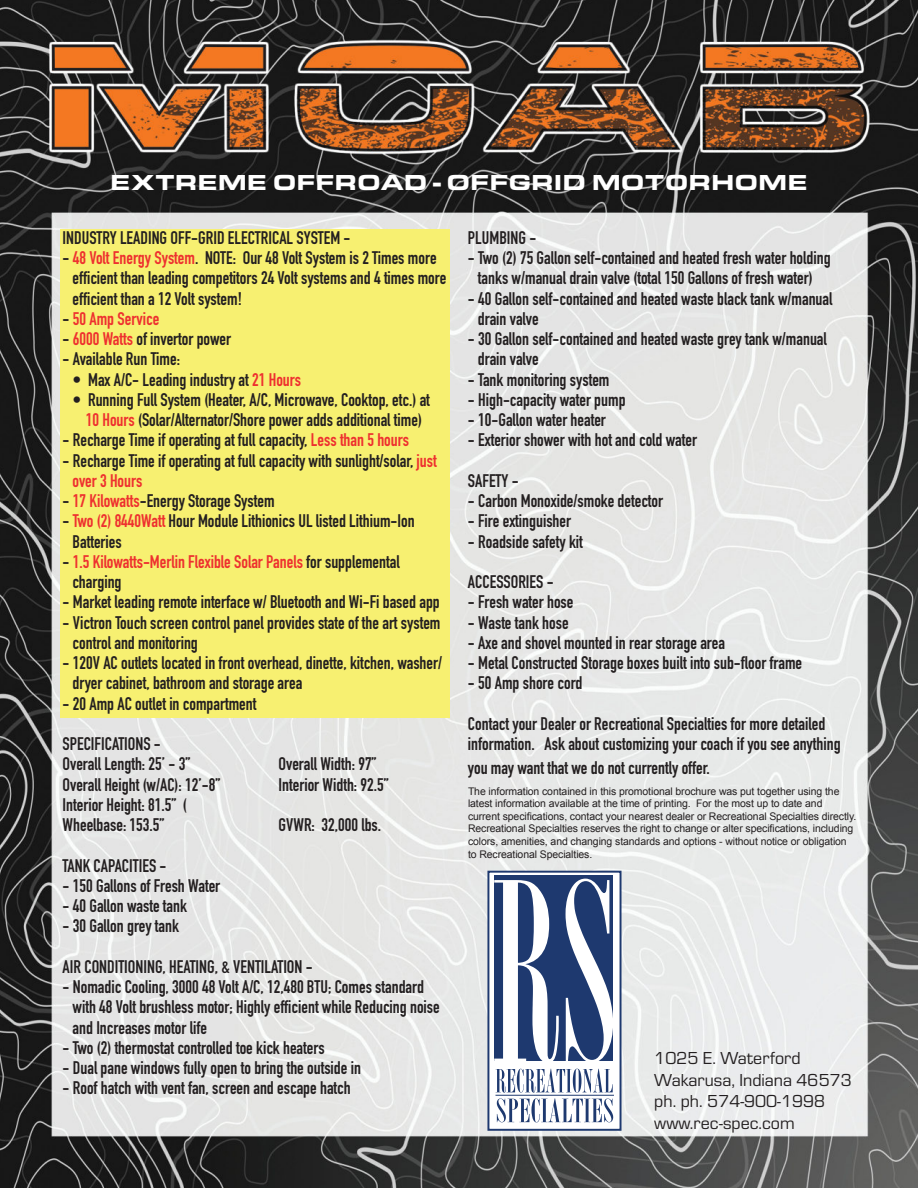
<style>
.page{position:relative;width:918px;height:1188px;background:#fff}
.page>*{position:absolute;margin:0;border:0;box-sizing:border-box;transform-origin:0 0}
.t1{font:900 22.5px "Eurostile Ext";color:#fff}
.t2{font:700 18px/20.2px "DIN Condensed";color:#231f20}
.t3{font:700 18px/20.2px "DIN Condensed";color:#ee302f}
.t4{font:18px/21.6px "Eurostile";color:#231f20}
.t5{font:10.5px/12.6px "Arial";letter-spacing:-.01em;color:#231f20}
.s1{color:#ee302f}
.s2{color:#231f20}
</style>
<div class="page">
<img style="left:0;top:0;width:918px;height:1188px">
<div style="left:61px;top:229px;width:389px;height:488px;background:#f7f071"></div>
<div style="left:488px;top:872px;width:133px;height:258px;background:#fff"></div>
<div style="left:487px;top:871px;width:135px;height:260px;border:2px solid #1e396f"></div>
<div style="left:494px;top:876px;width:119px;height:185px;background:#1e396f"></div>
<svg style="left:494px;top:880px;width:65px;height:181px"></svg>
<svg style="left:566px;top:879px;width:47px;height:182px"></svg>
<svg style="left:496px;top:1069px;width:117px;height:53px"></svg>
<hr style="left:496px;top:1095px;width:118px;height:1px;background:#1e396f">
<p class="t1" style="left:110px;top:165px;width:699px">EXTREME OFFROAD - OFFGRID MOTORHOME</p>
<p class="t2" style="left:63px;top:227px;width:289px">INDUSTRY LEADING OFF-GRID ELECTRICAL SYSTEM -</p>
<p class="t2" style="left:73px;top:248px;width:375px;text-indent:-10px">- <span class="s1">48 Volt Energy System</span>. NOTE: Our 48 Volt System is 2 Times more efficient than leading competitors 24 Volt systems and 4 times more efficient than a 12 Volt system!</p>
<p class="t3" style="left:63px;top:308px;width:98px"><span class="s2">-</span> 50 Amp Service</p>
<p class="t2" style="left:63px;top:329px;width:170px">- <span class="s1">6000 Watts</span> of invertor power</p>
<p class="t2" style="left:63px;top:349px;width:119px">- Available Run Time:</p>
<p class="t2" style="left:73px;top:369px;width:230px">• Max A/C- Leading industry at <span class="s1">21 Hours</span></p>
<p class="t2" style="left:73px;top:389px;width:359px;text-align:center">• Running Full System (Heater, A/C, Microwave, Cooktop, etc.) at<br><span class="s1">10 Hours</span> (Solar/Alternator/Shore power adds additional time)</p>
<p class="t2" style="left:63px;top:430px;width:348px">- Recharge Time if operating at full capacity, <span class="s1">Less than 5 hours</span></p>
<p class="t2" style="left:73px;top:450px;width:366px;text-indent:-10px">- Recharge Time if operating at full capacity with sunlight/solar, <span class="s1">just over 3 Hours</span></p>
<p class="t2" style="left:63px;top:491px;width:213px">- <span class="s1">17 Kilowatts</span>-Energy Storage System</p>
<p class="t2" style="left:73px;top:511px;width:344px;text-indent:-10px">- <span class="s1">Two (2) 8440Watt</span> Hour Module Lithionics UL listed Lithium-Ion<br>Batteries</p>
<p class="t3" style="left:73px;top:551px;width:329px;text-indent:-10px"><span class="s2">-</span> 1.5 Kilowatts-Merlin Flexible Solar Panels <span class="s2">for supplemental charging</span></p>
<p class="t2" style="left:63px;top:592px;width:379px">- Market leading remote interface w/ Bluetooth and Wi-Fi based app</p>
<p class="t2" style="left:73px;top:612px;width:369px;text-indent:-10px">- Victron Touch screen control panel provides state of the art system control and monitoring</p>
<p class="t2" style="left:73px;top:653px;width:371px;text-indent:-10px">- 120V AC outlets located in front overhead, dinette, kitchen, washer/ dryer cabinet, bathroom and storage area</p>
<p class="t2" style="left:63px;top:693px;width:195px">- 20 Amp AC outlet in compartment</p>
<p class="t2" style="left:63px;top:734px;width:129px">SPECIFICATIONS -<br>Overall Length: 25’ - 3”</p>
<p class="t2" style="left:279px;top:754px;width:99px">Overall Width: 97”</p>
<p class="t2" style="left:63px;top:774px;width:159px">Overall Height (w/AC): 12’-8”</p>
<p class="t2" style="left:279px;top:774px;width:112px">Interior Width: 92.5”</p>
<p class="t2" style="left:63px;top:794px;width:126px">Interior Height: 81.5” (<br>Wheelbase: 153.5”</p>
<p class="t2" style="left:279px;top:815px;width:104px">GVWR: 32,000 lbs.</p>
<p class="t2" style="left:63px;top:855px;width:105px">TANK CAPACITIES -</p>
<p class="t2" style="left:63px;top:875px;width:159px">- 150 Gallons of Fresh Water</p>
<p class="t2" style="left:63px;top:896px;width:126px">- 40 Gallon waste tank</p>
<p class="t2" style="left:63px;top:916px;width:118px">- 30 Gallon grey tank</p>
<p class="t2" style="left:63px;top:956px;width:252px">AIR CONDITIONING, HEATING, &amp; VENTILATION -</p>
<p class="t2" style="left:73px;top:977px;width:369px;text-indent:-10px">- Nomadic Cooling, 3000 48 Volt A/C, 12,480 BTU; Comes standard with 48 Volt brushless motor; Highly efficient while Reducing noise and Increases motor life</p>
<p class="t2" style="left:63px;top:1037px;width:264px">- Two (2) thermostat controlled toe kick heaters</p>
<p class="t2" style="left:63px;top:1058px;width:300px">- Dual pane windows fully open to bring the outside in</p>
<p class="t2" style="left:63px;top:1078px;width:289px">- Roof hatch with vent fan, screen and escape hatch</p>
<p class="t2" style="left:468px;top:227px;width:70px">PLUMBING -</p>
<p class="t2" style="left:468px;top:248px;width:364px;text-align:center">- Two (2) 75 Gallon self-contained and heated fresh water holding tanks w/manual drain valve (total 150 Gallons of fresh water)</p>
<p class="t2" style="left:478px;top:288px;width:356px;text-indent:-10px">- 40 Gallon self-contained and heated waste black tank w/manual drain valve</p>
<p class="t2" style="left:478px;top:329px;width:350px;text-indent:-10px">- 30 Gallon self-contained and heated waste grey tank w/manual drain valve</p>
<p class="t2" style="left:468px;top:369px;width:143px">- Tank monitoring system</p>
<p class="t2" style="left:468px;top:389px;width:159px">- High-capacity water pump</p>
<p class="t2" style="left:468px;top:410px;width:139px">- 10-Gallon water heater</p>
<p class="t2" style="left:468px;top:430px;width:231px">- Exterior shower with hot and cold water</p>
<p class="t2" style="left:468px;top:470px;width:52px">SAFETY -</p>
<p class="t2" style="left:468px;top:491px;width:197px">- Carbon Monoxide/smoke detector</p>
<p class="t2" style="left:468px;top:511px;width:105px">- Fire extinguisher</p>
<p class="t2" style="left:468px;top:531px;width:116px">- Roadside safety kit</p>
<p class="t2" style="left:468px;top:572px;width:87px">ACCESSORIES -</p>
<p class="t2" style="left:468px;top:592px;width:107px">- Fresh water hose</p>
<p class="t2" style="left:468px;top:612px;width:102px">- Waste tank hose</p>
<p class="t2" style="left:468px;top:632px;width:259px">- Axe and shovel mounted in rear storage area</p>
<p class="t2" style="left:468px;top:653px;width:336px">- Metal Constructed Storage boxes built into sub-floor frame</p>
<p class="t2" style="left:468px;top:673px;width:116px">- 50 Amp shore cord</p>
<p class="t2" style="left:468px;top:713px;width:374px">Contact your Dealer or Recreational Specialties for more detailed information. Ask about customizing your coach if you see anything</p>
<p class="t2" style="left:468px;top:757px;width:243px">you may want that we do not currently offer.</p>
<p class="t5" style="left:468px;top:785px;width:390px">The information contained in this promotional brochure was put together using the latest information available at the time of printing. For the most up to date and current specifications, contact your nearest dealer or Recreational Specialties directly.<br>Recreational Specialties reserves the right to change or alter specifications, including colors, amenities, and changing standards and options - without notice or obligation to Recreational Specialties.</p>
<p class="t4" style="left:654px;top:1046px;width:199px">1025 E. Waterford<br>Wakarusa, Indiana 46573 ph. ph. 574-900-1998 www.rec-spec.com</p>
</div>
